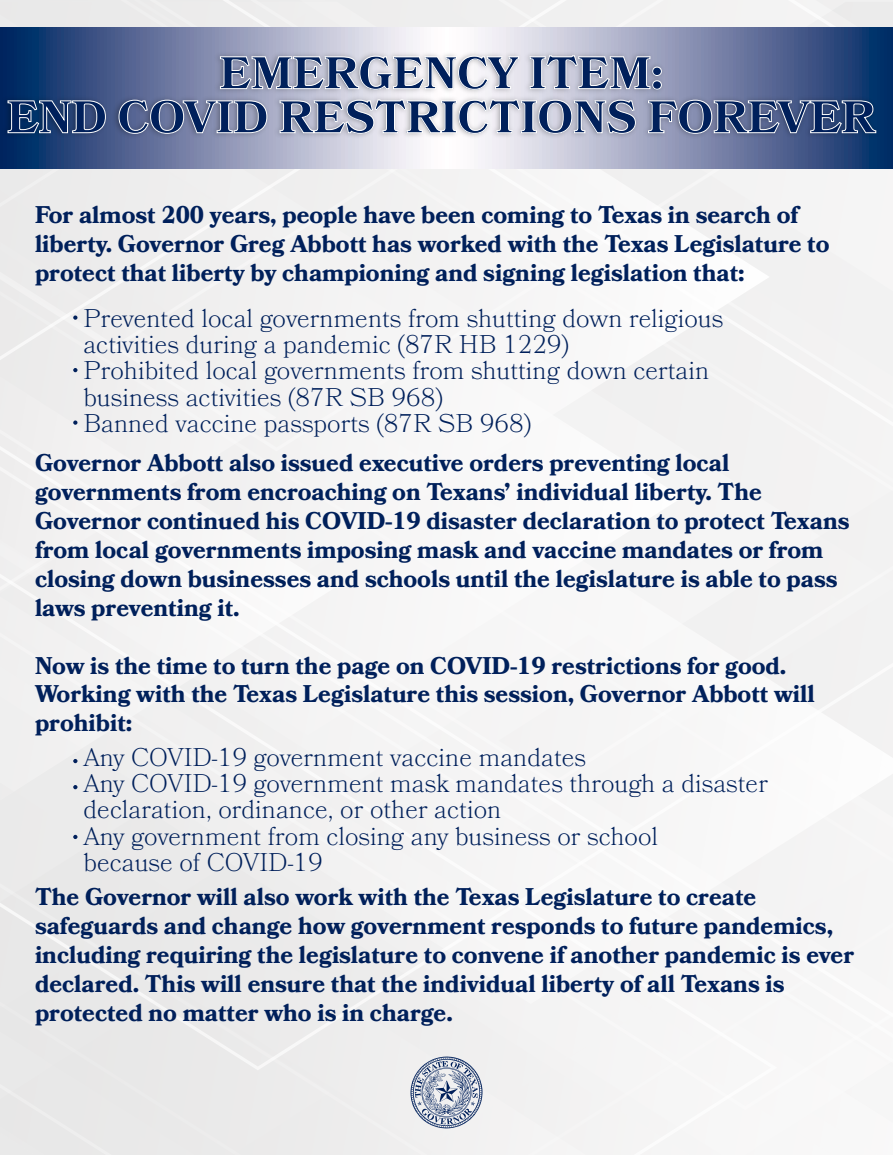
<style>
.page{position:relative;width:893px;height:1155px;background:#fff}
.page>*{position:absolute;margin:0;border:0;box-sizing:border-box;transform-origin:0 0}
.t1{font:700 45.5px/44.1px "Bookmania";color:#00205b;text-align:center}
.t2{font:300 25.55px/26.2px "Bookmania";color:#00205b}
.t3{font:700 24.15px/29px "Bookmania";color:#00205b}
</style>
<div class="page">
<div style="left:0;top:0;width:111px;height:585px;background:#eeeded"></div>
<div style="left:111px;top:0;width:781px;height:618px;background:#f4f3f3"></div>
<div style="left:0;top:618px;width:668px;height:537px;background:#efefef"></div>
<div style="left:516px;top:994px;width:152px;height:76px;background:#f4f4f4"></div>
<div style="left:433px;top:168px;width:459px;height:126px;background:#f6f5f5"></div>
<div style="left:498px;top:487px;width:394px;height:507px;background:#f6f6f6"></div>
<svg style="left:410px;top:1056px;width:72px;height:73px"></svg>
<img style="left:0;top:43px;width:882px;height:171px">
<svg style="left:7px;top:100px;width:99px;height:33px;background:#425a80"></svg>
<svg style="left:118px;top:0;width:774px;height:137px"></svg>
<svg style="left:73px;top:759px;width:4px;height:4px"></svg>
<svg style="left:73px;top:785px;width:4px;height:4px"></svg>
<svg style="left:73px;top:835px;width:4px;height:4px"></svg>
<svg style="left:73px;top:315px;width:4px;height:5px"></svg>
<svg style="left:73px;top:368px;width:4px;height:4px"></svg>
<svg style="left:73px;top:420px;width:4px;height:5px"></svg>
<h1 class="t1" style="left:7px;top:51px;width:869px">EMERGENCY ITEM:<br>END COVID RESTRICTIONS FOREVER</h1>
<p class="t3" style="left:35px;top:200px;width:796px">For almost 200 years, people have been coming to Texas in search of liberty. Governor Greg Abbott has worked with the Texas Legislature to protect that liberty by championing and signing legislation that:</p>
<p class="t2" style="left:83px;top:305px;width:641px">Prevented local governments from shutting down religious activities during a pandemic (87R HB 1229)<br>Prohibited local governments from shutting down certain business activities (87R SB 968)<br>Banned vaccine passports (87R SB 968)</p>
<p class="t3" style="left:35px;top:448px;width:816px">Governor Abbott also issued executive orders preventing local governments from encroaching on Texans’ individual liberty. The Governor continued his COVID-19 disaster declaration to protect Texans from local governments imposing mask and vaccine mandates or from closing down businesses and schools until the legislature is able to pass laws preventing it.</p>
<p class="t3" style="left:35px;top:651px;width:781px">Now is the time to turn the page on COVID-19 restrictions for good.<br>Working with the Texas Legislature this session, Governor Abbott will prohibit:</p>
<p class="t2" style="left:83px;top:744px;width:686px">Any COVID-19 government vaccine mandates<br>Any COVID-19 government mask mandates through a disaster declaration, ordinance, or other action<br>Any government from closing any business or school<br>because of COVID-19</p>
<p class="t3" style="left:35px;top:882px;width:820px">The Governor will also work with the Texas Legislature to create safeguards and change how government responds to future pandemics, including requiring the legislature to convene if another pandemic is ever declared. This will ensure that the individual liberty of all Texans is protected no matter who is in charge.</p>
</div>
